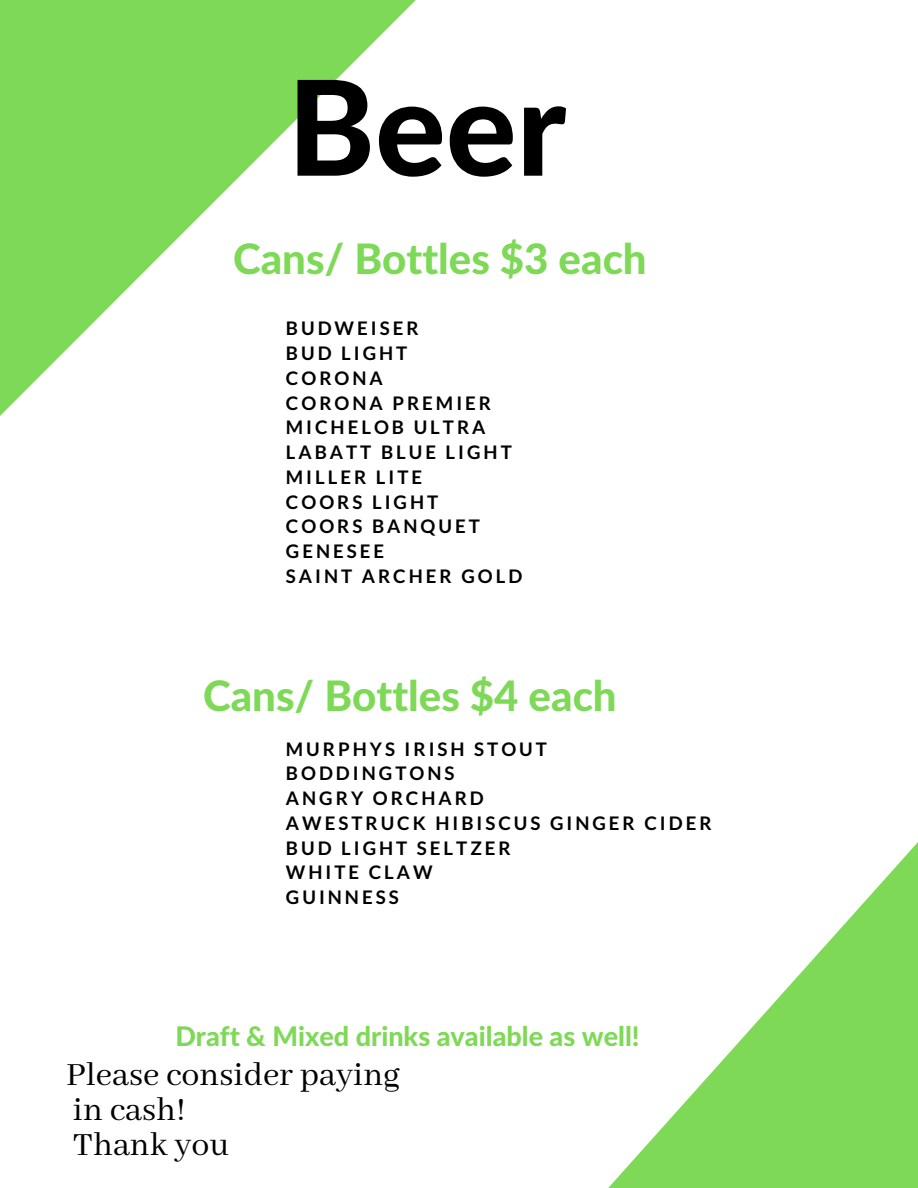
<style>
.page{position:relative;width:918px;height:1188px;background:#fff}
.page>*{position:absolute;margin:0;border:0;box-sizing:border-box;transform-origin:0 0}
.t1{font:800 132px "Lato Latin";color:#000}
.t2{font:800 42px "Lato Latin";color:#7ed957}
.t3{font:36px/34.8px "Abhaya Libre";color:#000}
.t4{font:800 27px "Lato Latin";color:#7ed957}
.t5{font:700 18.75px/24.8px "Lato";letter-spacing:.16em;color:#000}
</style>
<div class="page">
<svg style="left:0;top:0;width:416px;height:416px"></svg>
<svg style="left:608px;top:842px;width:310px;height:346px"></svg>
<h1 class="t1" style="left:287px;top:45px;width:280px">Beer</h1>
<h2 class="t2" style="left:233px;top:232px;width:415px">Cans/ Bottles $3 each</h2>
<p class="t5" style="left:286px;top:316px;width:238px">BUDWEISER<br>BUD LIGHT<br>CORONA<br>CORONA PREMIER<br>MICHELOB ULTRA<br>LABATT BLUE LIGHT<br>MILLER LITE<br>COORS LIGHT<br>COORS BANQUET<br>GENESEE<br>SAINT ARCHER GOLD</p>
<h2 class="t2" style="left:203px;top:670px;width:415px">Cans/ Bottles $4 each</h2>
<p class="t5" style="left:286px;top:736px;width:427px">MURPHYS IRISH STOUT<br>BODDINGTONS<br>ANGRY ORCHARD<br>AWESTRUCK HIBISCUS GINGER CIDER<br>BUD LIGHT SELTZER<br>WHITE CLAW<br>GUINNESS</p>
<h3 class="t4" style="left:175px;top:1019px;width:466px">Draft &amp; Mixed drinks available as well!</h3>
<h3 class="t3" style="left:66px;top:1059px;width:336px">Please consider paying in cash!<br>Thank you</h3>
</div>
